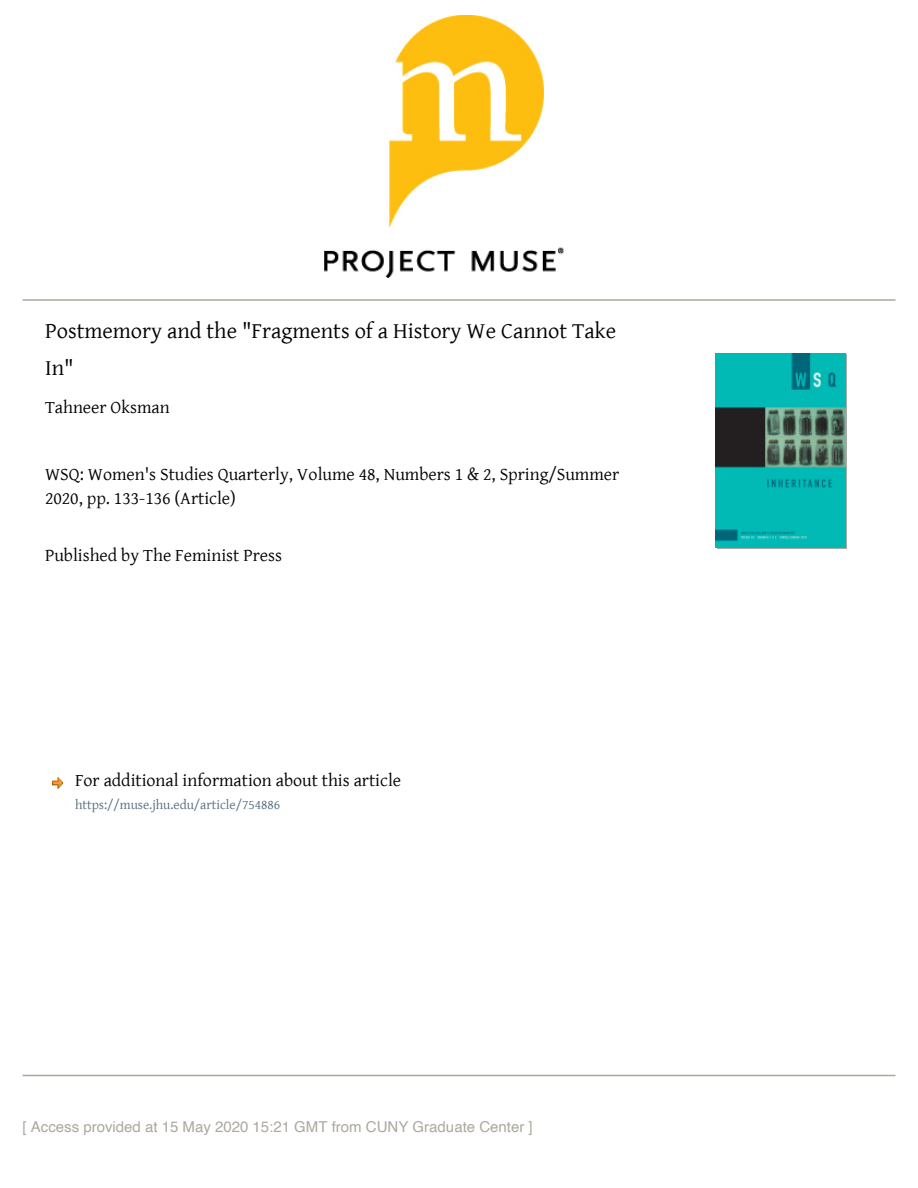
<style>
.page{position:relative;width:918px;height:1188px;background:#fff}
.page>*{position:absolute;margin:0;border:0;box-sizing:border-box;transform-origin:0 0}
.t1{font:22.5px/37.5px "font 00000000246 edcd 7";color:#000}
.t2{font:18px/24px "font 00000000246 edcd 7";color:#000}
.t3{font:15px "Helvetica";color:#aca89e}
.t4{font:13.5px "font 00000000246 edcd 7";color:#536d7e}
</style>
<div class="page">
<img style="left:324px;top:15px;width:240px;height:263px">
<hr style="left:22px;top:299px;width:874px;height:2px;background:#aca89e">
<hr style="left:22px;top:1075px;width:874px;height:1px;background:#aca89e">
<svg style="left:52px;top:778px;width:11px;height:10px"></svg>
<svg style="left:717px;top:355px;width:130px;height:194px"></svg>
<img style="left:716px;top:353px;width:129px;height:195px">
<p class="t1" style="left:45px;top:311px;width:573px">Postmemory and the "Fragments of a History We Cannot Take<br>In"</p>
<p class="t2" style="left:45px;top:394px;width:126px">Tahneer Oksman</p>
<p class="t2" style="left:45px;top:461px;width:576px">WSQ: Women's Studies Quarterly, Volume 48, Numbers 1 &amp; 2, Spring/Summer<br>2020, pp. 133-136 (Article)</p>
<p class="t2" style="left:45px;top:542px;width:239px">Published by The Feminist Press</p>
<p class="t2" style="left:75px;top:767px;width:328px">For additional information about this article</p>
<p class="t4" style="left:75px;top:794px;width:207px">https://muse.jhu.edu/article/754886</p>
<p class="t3" style="left:22px;top:1120px;width:512px">[ Access provided at 15 May 2020 15:21 GMT from CUNY Graduate Center ]</p>
</div>
